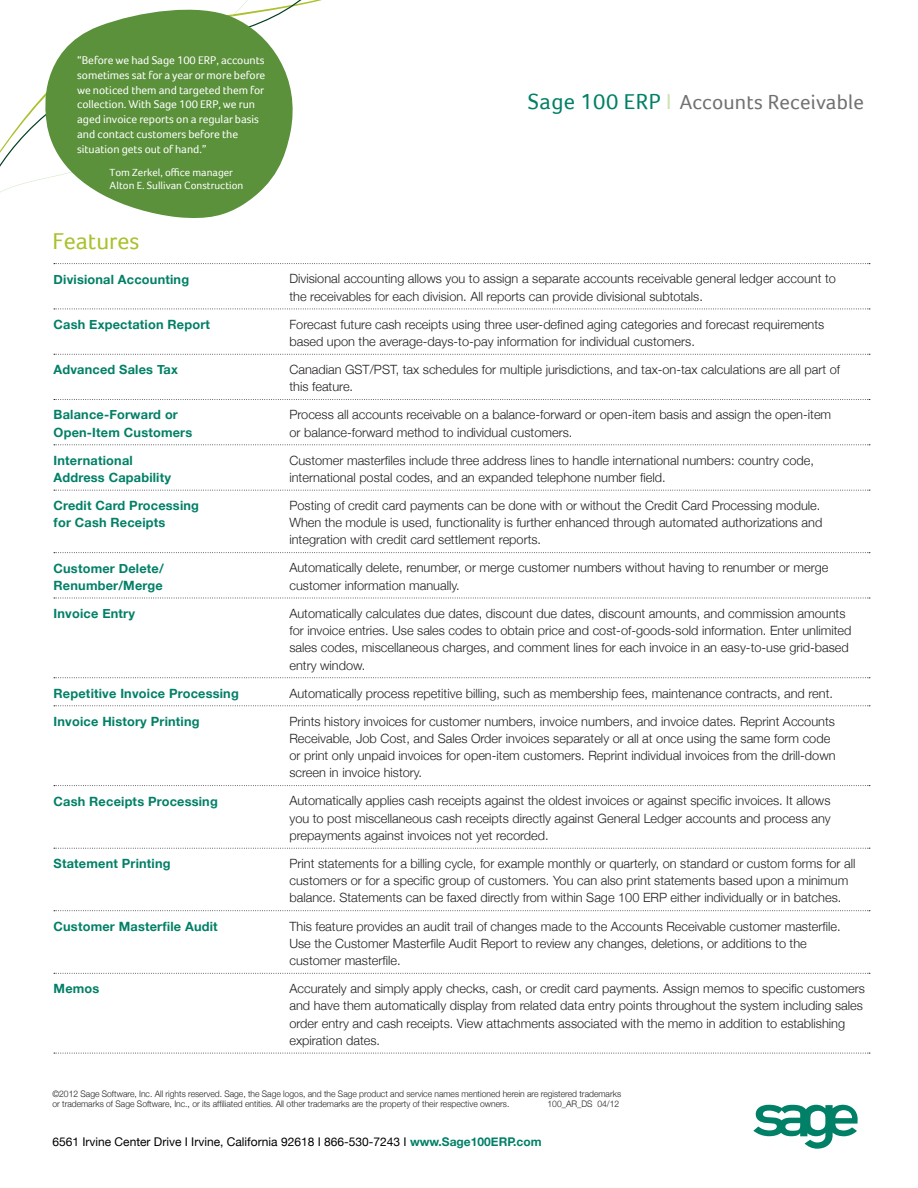
<style>
.page{position:relative;width:918px;height:1188px;background:#fff}
.page>*{position:absolute;margin:0;border:0;box-sizing:border-box;transform-origin:0 0}
.t1{font:24px "Foco";color:#aac12c}
.t2{font:21px "Foco";letter-spacing:.01em;color:#717074}
.t3{font:300 12.75px/17.2px "Helvetica Neue";color:#231f20}
.t4{font:700 12.75px/17.2px "Helvetica Neue";letter-spacing:.015em;color:#008066}
.t5{font:12px "Helvetica Neue";color:#000}
.t6{font:11.55px/14.9px "Foco";letter-spacing:-.005em;color:#fff}
.t7{font:10.8px/13.5px "Foco";color:#fff}
.t8{font:300 9px/10.5px "Helvetica Neue";color:#231f20;scale:.95 1}
.s1{font-size:22.5px;color:#008066}
.s2{font-size:22.5px;color:#cfe1b5}
.s3{font-weight:700;color:#008066}
</style>
<div class="page">
<svg style="left:607px;top:263px;width:263px;height:1px"></svg>
<svg style="left:54px;top:309px;width:816px;height:1px"></svg>
<svg style="left:54px;top:354px;width:816px;height:1px"></svg>
<svg style="left:54px;top:399px;width:816px;height:1px"></svg>
<svg style="left:54px;top:444px;width:816px;height:1px"></svg>
<svg style="left:54px;top:490px;width:816px;height:1px"></svg>
<svg style="left:54px;top:552px;width:816px;height:1px"></svg>
<svg style="left:54px;top:598px;width:816px;height:1px"></svg>
<svg style="left:54px;top:677px;width:816px;height:1px"></svg>
<svg style="left:54px;top:705px;width:816px;height:1px"></svg>
<svg style="left:54px;top:785px;width:816px;height:1px"></svg>
<svg style="left:54px;top:848px;width:816px;height:1px"></svg>
<svg style="left:54px;top:910px;width:816px;height:1px"></svg>
<svg style="left:54px;top:973px;width:816px;height:1px"></svg>
<svg style="left:54px;top:1053px;width:816px;height:1px"></svg>
<svg style="left:753px;top:1105px;width:105px;height:44px"></svg>
<svg style="left:38px;top:3px;width:264px;height:215px;fill:#5a913a"></svg>
<p class="t6" style="left:77px;top:54px;width:190px">“Before we had Sage 100 ERP, accounts sometimes sat for a year or more before we noticed them and targeted them for collection. With Sage 100 ERP, we run aged invoice reports on a regular basis and contact customers before the situation gets out of hand.”</p>
<p class="t7" style="left:110px;top:165px;width:135px">Tom Zerkel, office manager<br>Alton E. Sullivan Construction</p>
<h1 class="t1" style="left:52px;top:232px;width:89px">Features</h1>
<p class="t4" style="left:54px;top:270px;width:137px">Divisional Accounting</p>
<p class="t4" style="left:54px;top:315px;width:158px">Cash Expectation Report</p>
<p class="t4" style="left:54px;top:361px;width:126px">Advanced Sales Tax</p>
<p class="t4" style="left:54px;top:406px;width:140px">Balance-Forward or<br>Open-Item Customers</p>
<p class="t4" style="left:54px;top:451px;width:119px">International<br>Address Capability</p>
<p class="t4" style="left:54px;top:497px;width:147px">Credit Card Processing for Cash Receipts</p>
<p class="t4" style="left:54px;top:559px;width:112px">Customer Delete/<br>Renumber/Merge</p>
<p class="t4" style="left:54px;top:604px;width:83px">Invoice Entry</p>
<p class="t4" style="left:54px;top:684px;width:187px">Repetitive Invoice Processing</p>
<p class="t4" style="left:54px;top:712px;width:148px">Invoice History Printing</p>
<p class="t4" style="left:54px;top:792px;width:166px">Cash Receipts Processing</p>
<p class="t4" style="left:54px;top:855px;width:119px">Statement Printing</p>
<p class="t4" style="left:54px;top:917px;width:166px">Customer Masterfile Audit</p>
<p class="t4" style="left:54px;top:980px;width:47px">Memos</p>
<h2 class="t2" style="left:528px;top:94px;width:338px"><span class="s1">Sage 100 ERP</span> <span class="s2">I</span> Accounts Receivable</h2>
<p class="t3" style="left:289px;top:270px;width:548px">Divisional accounting allows you to assign a separate accounts receivable general ledger account to the receivables for each division. All reports can provide divisional subtotals.</p>
<p class="t3" style="left:289px;top:315px;width:536px">Forecast future cash receipts using three user-defined aging categories and forecast requirements based upon the average-days-to-pay information for individual customers.</p>
<p class="t3" style="left:289px;top:361px;width:552px">Canadian GST/PST, tax schedules for multiple jurisdictions, and tax-on-tax calculations are all part of this feature.</p>
<p class="t3" style="left:289px;top:406px;width:543px">Process all accounts receivable on a balance-forward or open-item basis and assign the open-item or balance-forward method to individual customers.</p>
<p class="t3" style="left:289px;top:451px;width:526px">Customer masterfiles include three address lines to handle international numbers: country code, international postal codes, and an expanded telephone number field.</p>
<p class="t3" style="left:289px;top:496px;width:534px">Posting of credit card payments can be done with or without the Credit Card Processing module.<br>When the module is used, functionality is further enhanced through automated authorizations and integration with credit card settlement reports.</p>
<p class="t3" style="left:289px;top:559px;width:540px">Automatically delete, renumber, or merge customer numbers without having to renumber or merge customer information manually.</p>
<p class="t3" style="left:289px;top:604px;width:564px">Automatically calculates due dates, discount due dates, discount amounts, and commission amounts for invoice entries. Use sales codes to obtain price and cost-of-goods-sold information. Enter unlimited sales codes, miscellaneous charges, and comment lines for each invoice in an easy-to-use grid-based entry window.</p>
<p class="t3" style="left:289px;top:684px;width:545px">Automatically process repetitive billing, such as membership fees, maintenance contracts, and rent.</p>
<p class="t3" style="left:289px;top:712px;width:548px">Prints history invoices for customer numbers, invoice numbers, and invoice dates. Reprint Accounts Receivable, Job Cost, and Sales Order invoices separately or all at once using the same form code or print only unpaid invoices for open-item customers. Reprint individual invoices from the drill-down screen in invoice history.</p>
<p class="t3" style="left:289px;top:792px;width:543px;text-align:justify">Automatically applies cash receipts against the oldest invoices or against specific invoices. It allows you to post miscellaneous cash receipts directly against General Ledger accounts and process any prepayments against invoices not yet recorded.</p>
<p class="t3" style="left:289px;top:855px;width:568px">Print statements for a billing cycle, for example monthly or quarterly, on standard or custom forms for all customers or for a specific group of customers. You can also print statements based upon a minimum balance. Statements can be faxed directly from within Sage 100 ERP either individually or in batches.</p>
<p class="t3" style="left:289px;top:917px;width:553px">This feature provides an audit trail of changes made to the Accounts Receivable customer masterfile.<br>Use the Customer Masterfile Audit Report to review any changes, deletions, or additions to the customer masterfile.</p>
<p class="t3" style="left:289px;top:980px;width:577px">Accurately and simply apply checks, cash, or credit card payments. Assign memos to specific customers and have them automatically display from related data entry points throughout the system including sales order entry and cash receipts. View attachments associated with the memo in addition to establishing expiration dates.</p>
<p class="t8" style="left:52px;top:1088px;width:600px">©2012 Sage Software, Inc. All rights reserved. Sage, the Sage logos, and the Sage product and service names mentioned herein are registered trademarks or trademarks of Sage Software, Inc., or its affiliated entities. All other trademarks are the property of their respective owners.</p>
<p class="t8" style="left:547px;top:1099px;width:77px">100_AR_DS 04/12</p>
<p class="t5" style="left:52px;top:1134px;width:491px">6561 Irvine Center Drive I Irvine, California 92618 I 866-530-7243 I <span class="s3">www.Sage100ERP.com</span></p>
</div>
